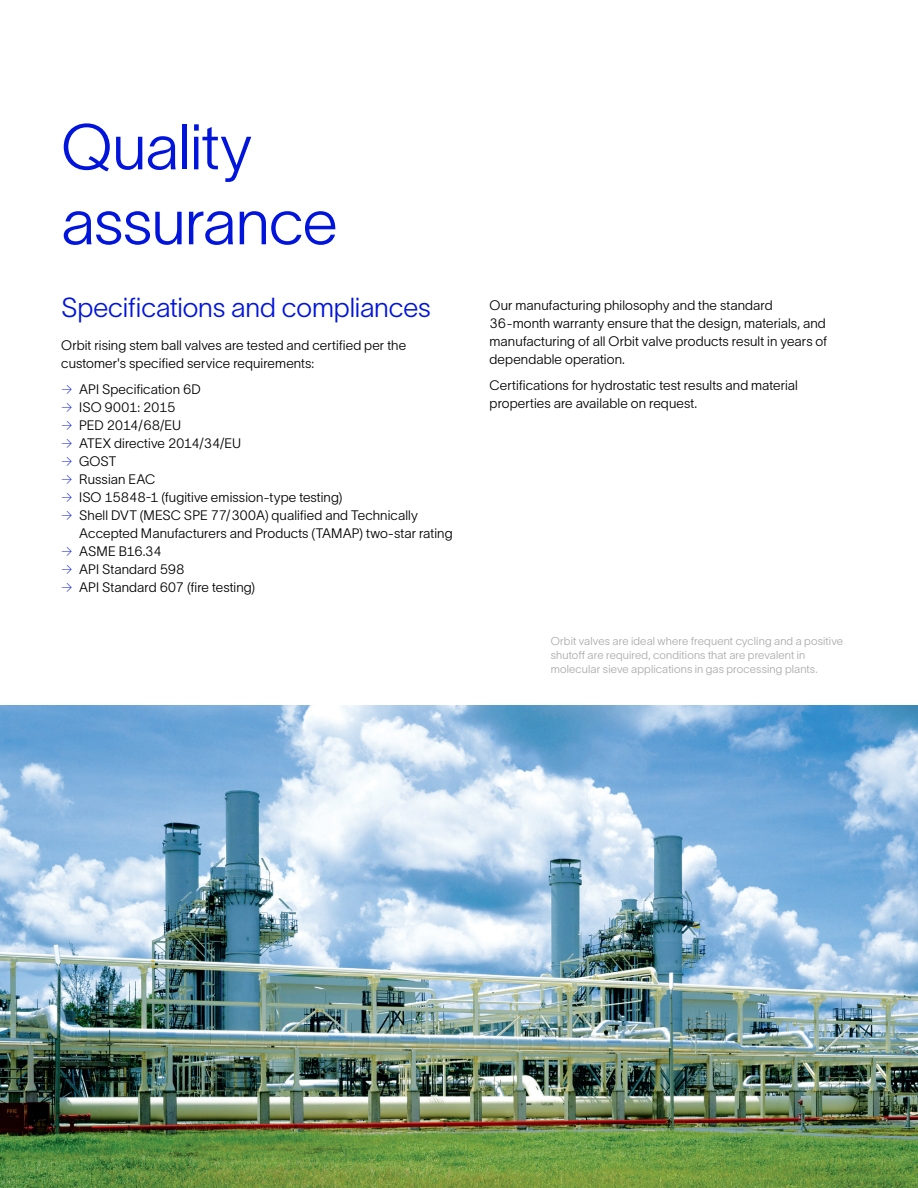
<style>
.page{position:relative;width:918px;height:1188px;background:#fff}
.page>*{position:absolute;margin:0;border:0;box-sizing:border-box;transform-origin:0 0}
.t1{font:63px/75px "SLB Sans";letter-spacing:-.015em;color:#0014dc}
.t2{font:27px "SLB Sans";letter-spacing:-.01em;color:#0014dc}
.t3{font:13.5px/18px "SLB Sans";letter-spacing:.005em;color:#000}
.t4{font:13.5px "SLB Sans";letter-spacing:-.02em;color:#000}
.t5{font:13.5px "SLB Sans";letter-spacing:-.015em;color:#000}
.t6{font:11.25px/14.2px "SLB Sans";letter-spacing:.01em;color:#aaa}
.s1{font-weight:300;color:#0014dc}
</style>
<div class="page">
<img style="left:0;top:705px;width:918px;height:483px">
<h1 class="t1" style="left:61px;top:105px;width:278px">Quality assurance</h1>
<h2 class="t2" style="left:61px;top:288px;width:371px">Specifications and compliances</h2>
<p class="t3" style="left:61px;top:335px;width:346px">Orbit rising stem ball valves are tested and certified per the customer's specified service requirements:</p>
<p class="t3" style="left:61px;top:380px;width:141px"><span class="s1">→</span> API Specification 6D</p>
<p class="t4" style="left:61px;top:398px;width:116px"><span class="s1">→</span> ISO 9001: 2015</p>
<p class="t5" style="left:61px;top:416px;width:121px"><span class="s1">→</span> PED 2014/ 68/EU</p>
<p class="t3" style="left:61px;top:434px;width:182px"><span class="s1">→</span> ATEX directive 2014/34/EU</p>
<p class="t3" style="left:61px;top:452px;width:57px"><span class="s1">→</span> GOST</p>
<p class="t3" style="left:61px;top:470px;width:96px"><span class="s1">→</span> Russian EAC</p>
<p class="t3" style="left:61px;top:488px;width:283px"><span class="s1">→</span> ISO 15848-1 (fugitive emission-type testing)</p>
<p class="t3" style="left:79px;top:506px;width:375px;text-indent:-18px"><span class="s1">→</span> Shell DVT (MESC SPE 77/ 300A) qualified and Technically<br>Accepted Manufacturers and Products (TAMAP) two-star rating</p>
<p class="t4" style="left:61px;top:542px;width:102px"><span class="s1">→</span> ASME B16.34</p>
<p class="t3" style="left:61px;top:560px;width:125px"><span class="s1">→</span> API Standard 598</p>
<p class="t3" style="left:61px;top:578px;width:196px"><span class="s1">→</span> API Standard 607 (fire testing)</p>
<p class="t3" style="left:490px;top:295px;width:339px">Our manufacturing philosophy and the standard 36-month warranty ensure that the design, materials, and manufacturing of all Orbit valve products result in years of dependable operation.</p>
<p class="t3" style="left:490px;top:375px;width:310px">Certifications for hydrostatic test results and material properties are available on request.</p>
<p class="t6" style="left:551px;top:633px;width:294px">Orbit valves are ideal where frequent cycling and a positive shutoff are required, conditions that are prevalent in molecular sieve applications in gas processing plants.</p>
</div>
